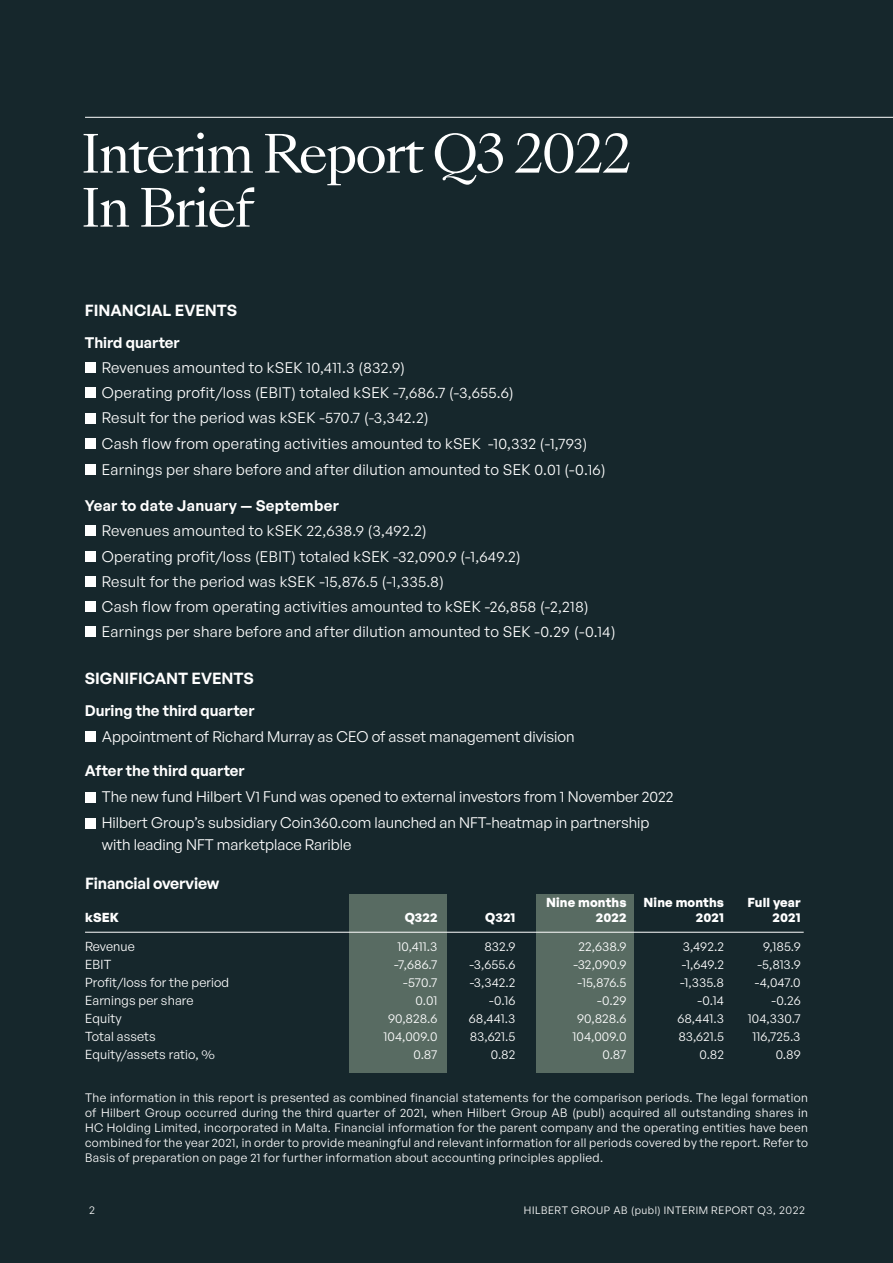
<style>
.page{position:relative;width:893px;height:1263px;background:#16272c}
.page>*{position:absolute;margin:0;border:0;box-sizing:border-box;transform-origin:0 0}
.t1{font:51px "Sang Bleu Kingdom";letter-spacing:-.04em;color:#fff}
.Not_Mellis_Berthold{font:600 15.75px "General Sans";color:#fff}
.t2{font:15px "General Sans";letter-spacing:.02em;color:#fff}
.t3{font:15px/21.8px "General Sans";color:#fff}
.t4{font:600 15px "General Sans";color:#fff}
.t5{font:600 15px "General Sans";letter-spacing:.02em;color:#fff}
.t6{font:12.75px "General Sans";letter-spacing:.01em;color:#fff}
.t7{font:700 12.75px "General Sans";letter-spacing:.01em;color:#fff}
.Brödtext_utan_indrag{font:12px/15px "General Sans";letter-spacing:.03em;color:#fff;text-align:justify}
.t8{font:10.5px "General Sans";letter-spacing:.05em;color:#fff}
</style>
<div class="page">
<div style="left:85px;top:362px;width:10px;height:11px;background:#fff"></div>
<div style="left:85px;top:388px;width:10px;height:10px;background:#fff"></div>
<div style="left:85px;top:413px;width:10px;height:10px;background:#fff"></div>
<div style="left:85px;top:438px;width:10px;height:11px;background:#fff"></div>
<div style="left:85px;top:464px;width:10px;height:11px;background:#fff"></div>
<div style="left:85px;top:526px;width:10px;height:10px;background:#fff"></div>
<div style="left:85px;top:551px;width:10px;height:10px;background:#fff"></div>
<div style="left:85px;top:576px;width:10px;height:11px;background:#fff"></div>
<div style="left:85px;top:601px;width:10px;height:11px;background:#fff"></div>
<div style="left:85px;top:627px;width:10px;height:10px;background:#fff"></div>
<div style="left:85px;top:731px;width:10px;height:11px;background:#fff"></div>
<div style="left:85px;top:792px;width:10px;height:10px;background:#fff"></div>
<div style="left:85px;top:818px;width:10px;height:10px;background:#fff"></div>
<div style="left:349px;top:894px;width:97px;height:179px;background:#586b62"></div>
<div style="left:536px;top:894px;width:98px;height:179px;background:#586b62"></div>
<hr style="left:85px;top:932px;width:719px;height:1px;background:#fff">
<hr style="left:85px;top:117px;width:808px;height:1px;background:#fff">
<p class="t1" style="left:81px;top:119px;width:552px">Interim Report Q3 2022</p>
<p class="t1" style="left:81px;top:173px;width:175px">In Brief</p>
<p class="Not_Mellis_Berthold" style="left:85px;top:300px;width:154px">FINANCIAL EVENTS</p>
<p class="t4" style="left:85px;top:333px;width:96px">Third quarter</p>
<p class="t2" style="left:102px;top:358px;width:305px">Revenues amounted to kSEK 10,411.3 (832.9)</p>
<p class="t2" style="left:102px;top:383px;width:413px">Operating profit/loss (EBIT) totaled kSEK -7,686.7 (-3,655.6)</p>
<p class="t2" style="left:102px;top:409px;width:328px">Result for the period was kSEK -570.7 (-3,342.2)</p>
<p class="t2" style="left:102px;top:434px;width:487px">Cash flow from operating activities amounted to kSEK -10,332 (-1,793)</p>
<p class="t2" style="left:102px;top:460px;width:505px">Earnings per share before and after dilution amounted to SEK 0.01 (-0.16)</p>
<p class="t5" style="left:85px;top:496px;width:255px">Year to date January — September</p>
<p class="t2" style="left:102px;top:521px;width:326px">Revenues amounted to kSEK 22,638.9 (3,492.2)</p>
<p class="t2" style="left:102px;top:547px;width:420px">Operating profit/loss (EBIT) totaled kSEK -32,090.9 (-1,649.2)</p>
<p class="t2" style="left:102px;top:572px;width:344px">Result for the period was kSEK -15,876.5 (-1,335.8)</p>
<p class="t2" style="left:102px;top:597px;width:488px">Cash flow from operating activities amounted to kSEK -26,858 (-2,218)</p>
<p class="t2" style="left:102px;top:622px;width:515px">Earnings per share before and after dilution amounted to SEK -0.29 (-0.14)</p>
<p class="Not_Mellis_Berthold" style="left:85px;top:668px;width:171px">SIGNIFICANT EVENTS</p>
<p class="t4" style="left:85px;top:700px;width:171px">During the third quarter</p>
<p class="t3" style="left:102px;top:725px;width:474px">Appointment of Richard Murray as CEO of asset management division</p>
<p class="t4" style="left:85px;top:761px;width:161px">After the third quarter</p>
<p class="t3" style="left:102px;top:786px;width:573px">The new fund Hilbert V1 Fund was opened to external investors from 1 November 2022</p>
<p class="t3" style="left:102px;top:812px;width:549px">Hilbert Group’s subsidiary Coin360.com launched an NFT-heatmap in partnership with leading NFT marketplace Rarible</p>
<p class="Not_Mellis_Berthold" style="left:85px;top:873px;width:136px">Financial overview</p>
<p class="t7" style="left:546px;top:894px;width:82px">Nine months</p>
<p class="t7" style="left:644px;top:894px;width:82px">Nine months</p>
<p class="t7" style="left:747px;top:894px;width:55px">Full year</p>
<p class="t7" style="left:85px;top:909px;width:35px">kSEK</p>
<p class="t7" style="left:405px;top:909px;width:34px">Q322</p>
<p class="t7" style="left:485px;top:909px;width:32px">Q321</p>
<p class="t7" style="left:596px;top:909px;width:32px">2022</p>
<p class="t7" style="left:696px;top:909px;width:30px">2021</p>
<p class="t7" style="left:772px;top:909px;width:30px">2021</p>
<p class="t6" style="left:85px;top:938px;width:51px">Revenue</p>
<p class="t6" style="left:397px;top:938px;width:42px">10,411.3</p>
<p class="t6" style="left:484px;top:938px;width:33px">832.9</p>
<p class="t6" style="left:578px;top:938px;width:49px">22,638.9</p>
<p class="t6" style="left:683px;top:938px;width:43px">3,492.2</p>
<p class="t6" style="left:763px;top:938px;width:39px">9,185.9</p>
<p class="t6" style="left:85px;top:956px;width:28px">EBIT</p>
<p class="t6" style="left:394px;top:956px;width:45px">-7,686.7</p>
<p class="t6" style="left:470px;top:956px;width:47px">-3,655.6</p>
<p class="t6" style="left:573px;top:956px;width:54px">-32,090.9</p>
<p class="t6" style="left:682px;top:956px;width:44px">-1,649.2</p>
<p class="t6" style="left:758px;top:956px;width:45px">-5,813.9</p>
<p class="t6" style="left:85px;top:974px;width:146px">Profit/loss for the period</p>
<p class="t6" style="left:403px;top:974px;width:36px">-570.7</p>
<p class="t6" style="left:470px;top:974px;width:47px">-3,342.2</p>
<p class="t6" style="left:578px;top:974px;width:50px">-15,876.5</p>
<p class="t6" style="left:680px;top:974px;width:45px">-1,335.8</p>
<p class="t6" style="left:755px;top:974px;width:47px">-4,047.0</p>
<p class="t6" style="left:85px;top:992px;width:110px">Earnings per share</p>
<p class="t6" style="left:416px;top:992px;width:23px">0.01</p>
<p class="t6" style="left:489px;top:992px;width:28px">-0.16</p>
<p class="t6" style="left:597px;top:992px;width:31px">-0.29</p>
<p class="t6" style="left:698px;top:992px;width:28px">-0.14</p>
<p class="t6" style="left:771px;top:992px;width:31px">-0.26</p>
<p class="t6" style="left:85px;top:1010px;width:38px">Equity</p>
<p class="t6" style="left:388px;top:1010px;width:51px">90,828.6</p>
<p class="t6" style="left:469px;top:1010px;width:48px">68,441.3</p>
<p class="t6" style="left:577px;top:1010px;width:51px">90,828.6</p>
<p class="t6" style="left:677px;top:1010px;width:48px">68,441.3</p>
<p class="t6" style="left:748px;top:1010px;width:54px">104,330.7</p>
<p class="t6" style="left:85px;top:1028px;width:72px">Total assets</p>
<p class="t6" style="left:383px;top:1028px;width:56px">104,009.0</p>
<p class="t6" style="left:470px;top:1028px;width:47px">83,621.5</p>
<p class="t6" style="left:572px;top:1028px;width:56px">104,009.0</p>
<p class="t6" style="left:678px;top:1028px;width:47px">83,621.5</p>
<p class="t6" style="left:752px;top:1028px;width:50px">116,725.3</p>
<p class="t6" style="left:85px;top:1046px;width:131px">Equity/assets ratio, %</p>
<p class="t6" style="left:413px;top:1046px;width:25px">0.87</p>
<p class="t6" style="left:491px;top:1046px;width:26px">0.82</p>
<p class="t6" style="left:602px;top:1046px;width:25px">0.87</p>
<p class="t6" style="left:699px;top:1046px;width:26px">0.82</p>
<p class="t6" style="left:776px;top:1046px;width:26px">0.89</p>
<p class="Brödtext_utan_indrag" style="left:85px;top:1090px;width:724px">The information in this report is presented as combined financial statements for the comparison periods. The legal formation of Hilbert Group occurred during the third quarter of 2021, when Hilbert Group AB (publ) acquired all outstanding shares in HC Holding Limited, incorporated in Malta. Financial information for the parent company and the operating entities have been combined for the year 2021, in order to provide meaningful and relevant information for all periods covered by the report. Refer to Basis of preparation on page 21 for further information about accounting principles applied.</p>
<p class="t8" style="left:89px;top:1204px;width:7px">2</p>
<p class="t8" style="left:524px;top:1204px;width:282px">HILBERT GROUP AB (publ) INTERIM REPORT Q3, 2022</p>
</div>
